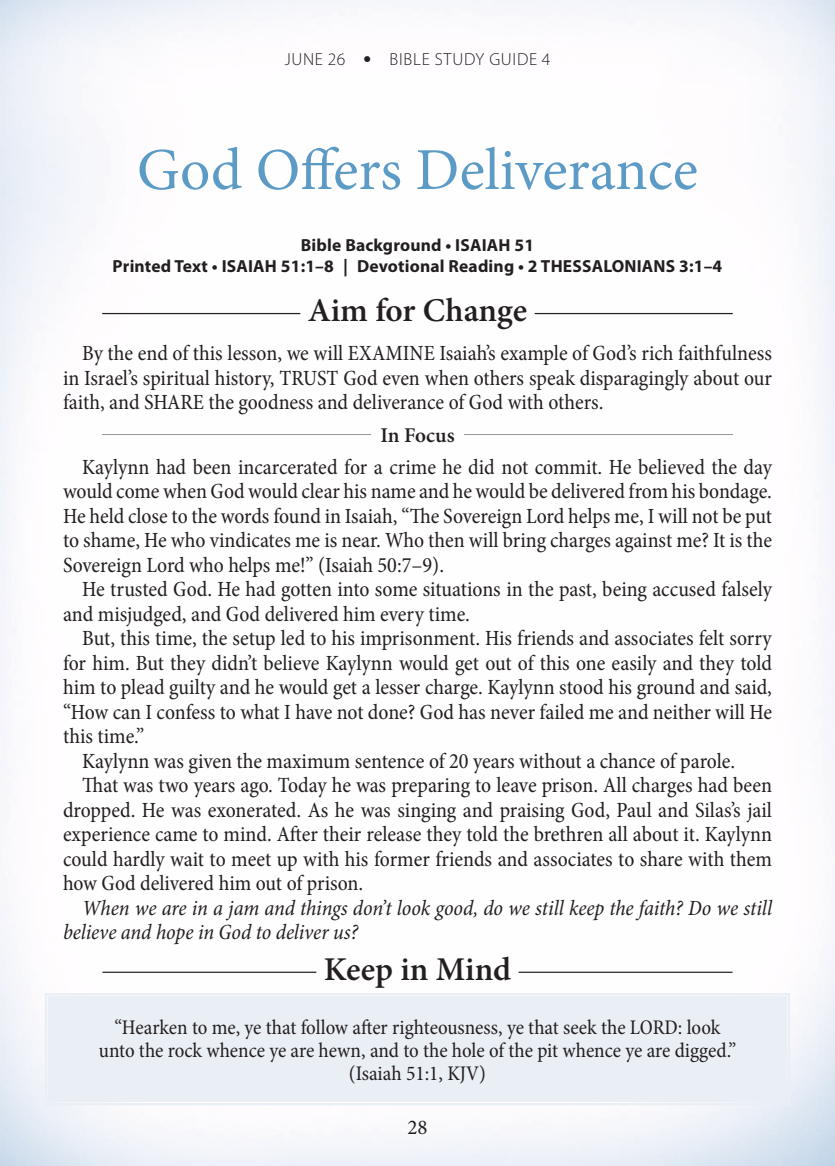
<style>
.page{position:relative;width:835px;height:1166px;background:#fff}
.page>*{position:absolute;margin:0;border:0;box-sizing:border-box;transform-origin:0 0}
.t1{font:59.5px "Minion Pro";color:#5c9bc5}
.t2{font:600 33.25px "Minion Pro";color:#231f20}
.t3{font:condensed 21.88px/24.5px "Minion Pro";letter-spacing:-.005em;color:#231f20;text-align:justify}
.t4{font:italic condensed 21.88px/24.5px "Minion Pro";letter-spacing:-.005em;color:#231f20}
.t5{font:condensed 21px/22.8px "Minion Pro";letter-spacing:-.005em;color:#231f20;text-align:center}
.t6{font:600 21px "Minion Pro";color:#231f20}
.t7{font:21px "Minion Pro";color:#231f20}
.t8{font:700 17.5px/21px "Myriad Pro";letter-spacing:.01em;color:#231f20;text-align:center}
.t9{font:300 17.5px "Myriad Pro";letter-spacing:.04em;color:#231f20}
.s1{font-weight:700;font-size:22.75px}
</style>
<div class="page">
<img style="left:0;top:0;width:835px;height:1166px">
<div style="left:44px;top:992px;width:747px;height:114px;background:#eaeff6"></div>
<div style="left:50px;top:997px;width:735px;height:103px;border:2px solid #eaeff6"></div>
<hr style="left:102px;top:971px;width:214px;height:1px;background:#231f20">
<hr style="left:518px;top:971px;width:214px;height:1px;background:#231f20">
<hr style="left:102px;top:313px;width:198px;height:1px;background:#231f20">
<hr style="left:534px;top:313px;width:199px;height:1px;background:#231f20">
<hr style="left:102px;top:434px;width:269px;height:1px;background:#949698">
<hr style="left:464px;top:434px;width:269px;height:1px;background:#949698">
<p class="t9" style="left:285px;top:50px;width:267px">JUNE 26 <span class="s1">•</span> BIBLE STUDY GUIDE 4</p>
<h1 class="t1" style="left:137px;top:130px;width:562px">God Offers Deliverance</h1>
<p class="t8" style="left:113px;top:235px;width:611px">Bible Background • ISAIAH 51<br>Printed Text • ISAIAH 51:1–8 | Devotional Reading • 2 THESSALONIANS 3:1–4</p>
<h2 class="t2" style="left:308px;top:287px;width:221px">Aim for Change</h2>
<p class="t3" style="left:63px;top:341px;width:710px;text-indent:19px">By the end of this lesson, we will EXAMINE Isaiah’s example of God’s rich faithfulness in Israel’s spiritual history, TRUST God even when others speak disparagingly about our faith, and SHARE the goodness and deliverance of God with others.</p>
<p class="t6" style="left:380px;top:421px;width:76px">In Focus</p>
<p class="t3" style="left:63px;top:455px;width:710px;text-indent:19px">Kaylynn had been incarcerated for a crime he did not commit. He believed the day would come when God would clear his name and he would be delivered from his bondage.<br>He held close to the words found in Isaiah, “The Sovereign Lord helps me, I will not be put to shame, He who vindicates me is near. Who then will bring charges against me? It is the Sovereign Lord who helps me!” (Isaiah 50:7–9).</p>
<p class="t3" style="left:63px;top:577px;width:710px;text-indent:19px">He trusted God. He had gotten into some situations in the past, being accused falsely and misjudged, and God delivered him every time.</p>
<p class="t3" style="left:82px;top:626px;width:691px">But, this time, the setup led to his imprisonment. His friends and associates felt sorry</p>
<p class="t3" style="left:63px;top:651px;width:710px">for him. But they didn’t believe Kaylynn would get out of this one easily and they told</p>
<p class="t3" style="left:63px;top:675px;width:710px">him to plead guilty and he would get a lesser charge. Kaylynn stood his ground and said,</p>
<p class="t3" style="left:63px;top:700px;width:710px">“How can I confess to what I have not done? God has never failed me and neither will He</p>
<p class="t3" style="left:63px;top:724px;width:83px">this time.”</p>
<p class="t3" style="left:82px;top:749px;width:654px">Kaylynn was given the maximum sentence of 20 years without a chance of parole.</p>
<p class="t3" style="left:82px;top:773px;width:691px">That was two years ago. Today he was preparing to leave prison. All charges had been</p>
<p class="t3" style="left:63px;top:798px;width:710px">dropped. He was exonerated. As he was singing and praising God, Paul and Silas’s jail</p>
<p class="t3" style="left:63px;top:822px;width:710px">experience came to mind. After their release they told the brethren all about it. Kaylynn</p>
<p class="t3" style="left:63px;top:847px;width:710px">could hardly wait to meet up with his former friends and associates to share with them</p>
<p class="t3" style="left:63px;top:871px;width:302px">how God delivered him out of prison.</p>
<p class="t4" style="left:63px;top:895px;width:710px;text-indent:19px">When we are in a jam and things don’t look good, do we still keep the faith? Do we still believe and hope in God to deliver us?</p>
<h2 class="t2" style="left:324px;top:946px;width:189px">Keep in Mind</h2>
<p class="t5" style="left:99px;top:1016px;width:639px">“Hearken to me, ye that follow after righteousness, ye that seek the LORD: look unto the rock whence ye are hewn, and to the hole of the pit whence ye are digged.” (Isaiah 51:1, KJV)</p>
<p class="t7" style="left:407px;top:1113px;width:22px">28</p>
</div>
